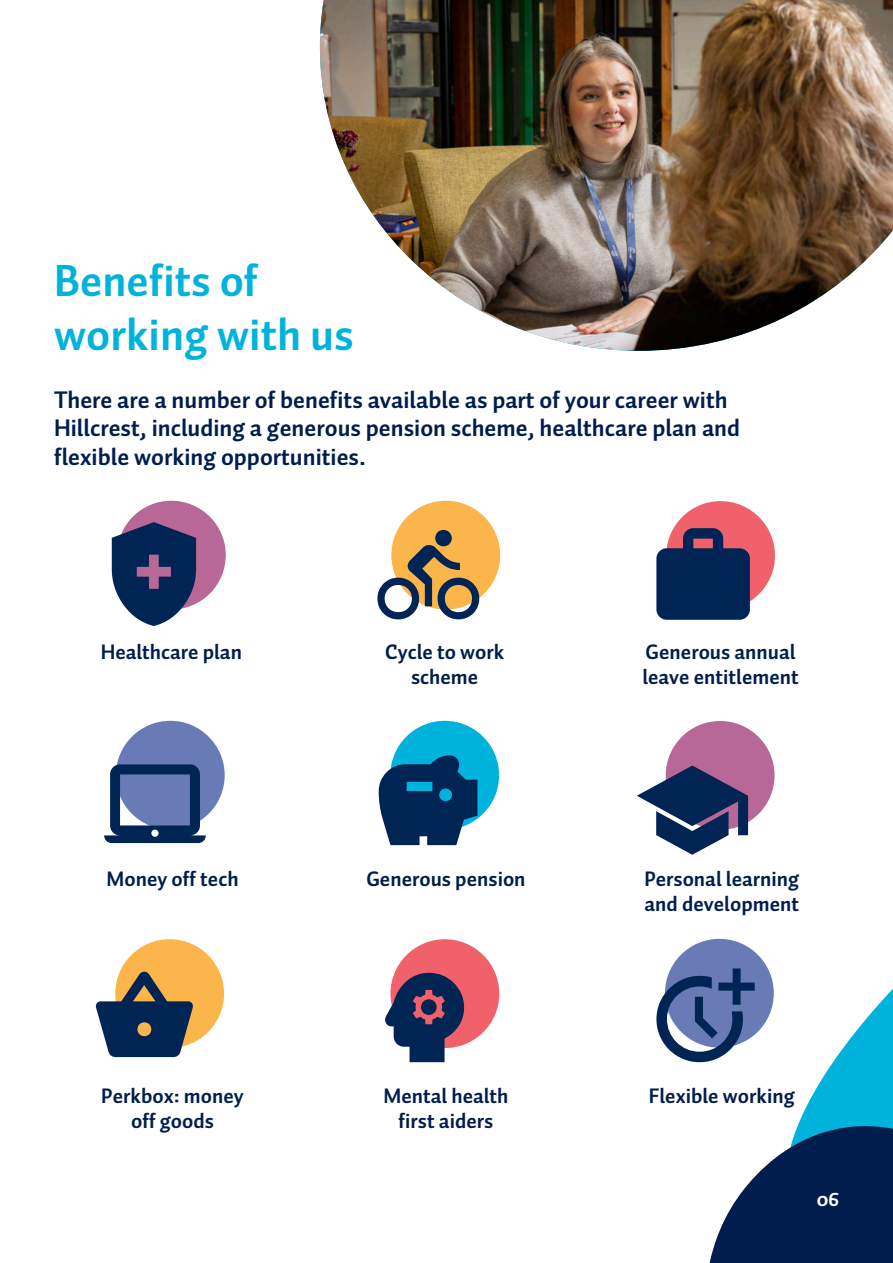
<style>
.page{position:relative;width:893px;height:1263px;background:#fff}
.page>*{position:absolute;margin:0;border:0;box-sizing:border-box;transform-origin:0 0}
.t1{font:700 45px/54px "Auto Pro";color:#00b3dc}
.t2{font:700 24px/28.8px "Auto Pro";color:#001d4e}
.t3{font:700 21px/25.2px "Auto Pro";color:#001d4e;text-align:center}
.t4{font:700 21px "Auto Pro";color:#fff}
</style>
<div class="page">
<img style="left:320px;top:0;width:573px;height:351px">
<div style="left:117px;top:501px;width:109px;height:108px;background:#b76896;border-radius:50%"></div>
<svg style="left:112px;top:522px;width:84px;height:104px"></svg>
<div style="left:391px;top:501px;width:109px;height:108px;background:#fcb54a;border-radius:50%"></div>
<div style="left:116px;top:721px;width:109px;height:109px;background:#697bb7;border-radius:50%"></div>
<svg style="left:377px;top:530px;width:102px;height:89px"></svg>
<div style="left:666px;top:501px;width:109px;height:109px;background:#f0616c;border-radius:50%"></div>
<svg style="left:656px;top:528px;width:94px;height:92px"></svg>
<svg style="left:104px;top:764px;width:102px;height:79px"></svg>
<div style="left:390px;top:721px;width:109px;height:109px;background:#00b3dc;border-radius:50%"></div>
<svg style="left:379px;top:755px;width:98px;height:90px"></svg>
<div style="left:666px;top:721px;width:108px;height:109px;background:#b76896;border-radius:50%"></div>
<svg style="left:637px;top:765px;width:111px;height:90px"></svg>
<div style="left:115px;top:939px;width:109px;height:109px;background:#fcb54a;border-radius:50%"></div>
<svg style="left:96px;top:972px;width:97px;height:85px"></svg>
<div style="left:390px;top:939px;width:109px;height:109px;background:#f0616c;border-radius:50%"></div>
<div style="left:665px;top:939px;width:109px;height:109px;background:#697bb7;border-radius:50%"></div>
<svg style="left:385px;top:973px;width:79px;height:89px"></svg>
<svg style="left:656px;top:968px;width:237px;height:295px"></svg>
<p class="t1" style="left:54px;top:253px;width:301px">Benefits of working with us</p>
<p class="t2" style="left:54px;top:385px;width:688px">There are a number of benefits available as part of your career with<br>Hillcrest, including a generous pension scheme, healthcare plan and flexible working opportunities.</p>
<p class="t3" style="left:101px;top:639px;width:143px">Healthcare plan</p>
<p class="t3" style="left:385px;top:639px;width:121px">Cycle to work scheme</p>
<p class="t3" style="left:642px;top:639px;width:158px;text-align:left">Generous annual leave entitlement</p>
<p class="t3" style="left:107px;top:866px;width:134px">Money off tech</p>
<p class="t3" style="left:366px;top:866px;width:161px">Generous pension</p>
<p class="t3" style="left:644px;top:866px;width:156px;text-align:left">Personal learning and development</p>
<p class="t3" style="left:101px;top:1082px;width:144px">Perkbox: money off goods</p>
<p class="t3" style="left:383px;top:1082px;width:126px">Mental health first aiders</p>
<p class="t3" style="left:649px;top:1082px;width:148px">Flexible working</p>
<p class="t4" style="left:817px;top:1184px;width:24px">06</p>
</div>
